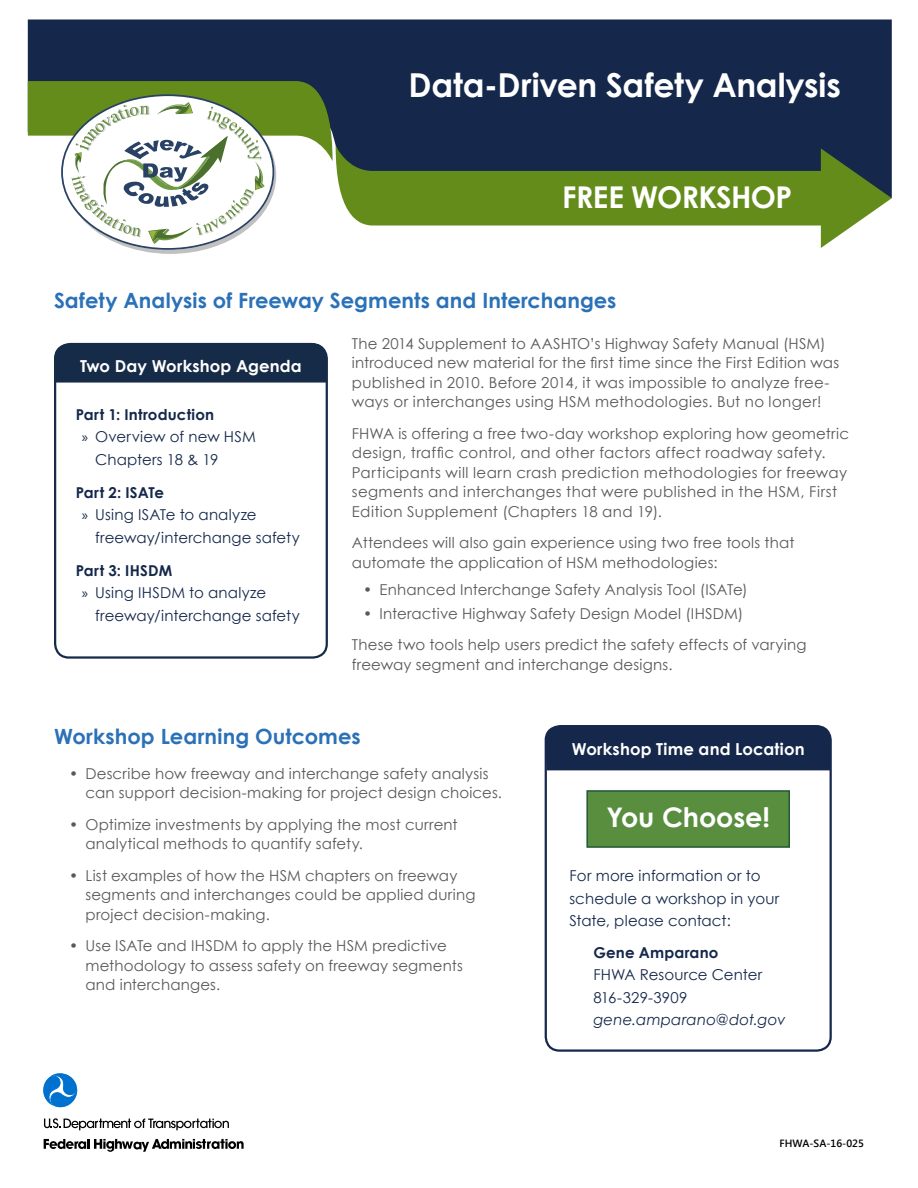
<style>
.page{position:relative;width:918px;height:1188px;background:#fff}
.page>*{position:absolute;margin:0;border:0;box-sizing:border-box;transform-origin:0 0}
.t1{font:700 33px "Century Gothic";letter-spacing:-.005em;color:#fff}
.t2{font:700 30px "Century Gothic";letter-spacing:-.02em;color:#fff}
.t3{font:700 27px "Century Gothic";letter-spacing:-.005em;color:#fff}
.t4{font:700 21px "Century Gothic";letter-spacing:.005em;color:#2b71b8}
.t5{font:700 16.5px "Century Gothic";letter-spacing:.01em;color:#fff}
.t6{font:15px/19.5px "Century Gothic";letter-spacing:.015em;color:#58595b}
.t7{font:15px/22.5px "Century Gothic";letter-spacing:.01em;color:#15284b}
.t8{font:700 15px "Century Gothic";letter-spacing:.015em;color:#15284b}
.t9{font:700 15px "Century Gothic";letter-spacing:-.005em;color:#15284b}
.t10{font:600 10.5px "Segoe UI";color:#000}
.s1{font-family:"Myriad Pro"}
.s2{font-weight:700}
.s3{font-style:italic}
</style>
<div class="page">
<div style="left:28px;top:20px;width:864px;height:138px;background:#15284b"></div>
<svg style="left:336px;top:145px;width:556px;height:103px;fill:#648c1a"></svg>
<svg style="left:28px;top:81px;width:305px;height:173px"></svg>
<div style="left:586px;top:790px;width:204px;height:58px;background:#598e3f;border:2px solid #225837"></div>
<div style="left:545px;top:726px;width:284px;height:44px;background:#15284b"></div>
<div style="left:545px;top:725px;width:287px;height:327px;border:2px solid #15284b;border-radius:14px"></div>
<div style="left:55px;top:343px;width:272px;height:40px;background:#162b48"></div>
<div style="left:54px;top:344px;width:274px;height:315px;border:2px solid #162b48;border-radius:14px"></div>
<svg style="left:44px;top:1118px;width:185px;height:12px"></svg>
<svg style="left:44px;top:1139px;width:200px;height:13px"></svg>
<svg style="left:43px;top:1073px;width:34px;height:34px"></svg>
<h1 class="t1" style="left:409px;top:60px;width:434px">Data-Driven Safety Analysis</h1>
<h1 class="t2" style="left:562px;top:175px;width:232px">FREE WORKSHOP</h1>
<h2 class="t4" style="left:54px;top:285px;width:564px">Safety Analysis of Freeway Segments and Interchanges</h2>
<p class="t5" style="left:80px;top:353px;width:223px">Two Day Workshop Agenda</p>
<p class="t8" style="left:76px;top:403px;width:140px">Part 1: Introduction</p>
<p class="t7" style="left:82px;top:425px;width:176px"><span class="s1">»</span> Overview of new HSM</p>
<p class="t7" style="left:95px;top:448px;width:125px">Chapters 18 &amp; 19</p>
<p class="t9" style="left:76px;top:481px;width:90px">Part 2: ISATe</p>
<p class="t7" style="left:82px;top:503px;width:176px"><span class="s1">»</span> Using ISATe to analyze</p>
<p class="t7" style="left:95px;top:526px;width:206px">freeway/interchange safety</p>
<p class="t8" style="left:76px;top:559px;width:98px">Part 3: IHSDM</p>
<p class="t7" style="left:82px;top:581px;width:186px"><span class="s1">»</span> Using IHSDM to analyze</p>
<p class="t7" style="left:95px;top:604px;width:206px">freeway/interchange safety</p>
<p class="t6" style="left:352px;top:333px;width:489px">The 2014 Supplement to AASHTO’s Highway Safety Manual (HSM) introduced new material for the first time since the First Edition was published in 2010. Before 2014, it was impossible to analyze free&shy;ways or interchanges using HSM methodologies. But no longer!</p>
<p class="t6" style="left:352px;top:423px;width:499px">FHWA is offering a free two-day workshop exploring how geometric design, traffic control, and other factors affect roadway safety.<br>Participants will learn crash prediction methodologies for freeway segments and interchanges that were published in the HSM, First Edition Supplement (Chapters 18 and 19).</p>
<p class="t6" style="left:352px;top:533px;width:444px">Attendees will also gain experience using two free tools that automate the application of HSM methodologies:</p>
<p class="t6" style="left:363px;top:579px;width:386px">• Enhanced Interchange Safety Analysis Tool (ISATe)</p>
<p class="t6" style="left:352px;top:597px;width:456px;line-height:31.5px;text-indent:11px">• Interactive Highway Safety Design Model (IHSDM)<br>These two tools help users predict the safety effects of varying</p>
<p class="t6" style="left:352px;top:654px;width:322px">freeway segment and interchange designs.</p>
<h2 class="t4" style="left:54px;top:721px;width:308px">Workshop Learning Outcomes</h2>
<p class="t6" style="left:86px;top:764px;width:418px;text-indent:-16px">• Describe how freeway and interchange safety analysis can support decision-making for project design choices.</p>
<p class="t6" style="left:86px;top:815px;width:374px;text-indent:-16px">• Optimize investments by applying the most current analytical methods to quantify safety.</p>
<p class="t6" style="left:86px;top:866px;width:392px;text-indent:-16px">• List examples of how the HSM chapters on freeway segments and interchanges could be applied during project decision-making.</p>
<p class="t6" style="left:86px;top:936px;width:379px;text-indent:-16px">• Use ISATe and IHSDM to apply the HSM predictive methodology to assess safety on freeway segments and interchanges.</p>
<p class="t5" style="left:572px;top:736px;width:234px">Workshop Time and Location</p>
<p class="t3" style="left:606px;top:797px;width:165px">You Choose!</p>
<p class="t7" style="left:569px;top:865px;width:212px">For more information or to schedule a workshop in your<br>State, please contact:</p>
<p class="t7" style="left:593px;top:941px;width:194px"><span class="s2">Gene Amparano<br></span>FHWA Resource Center<br>816-329-3909 <span class="s3">gene.amparano@dot.gov</span></p>
<p class="t10" style="left:780px;top:1136px;width:86px">FHWA-SA-16-025</p>
</div>
